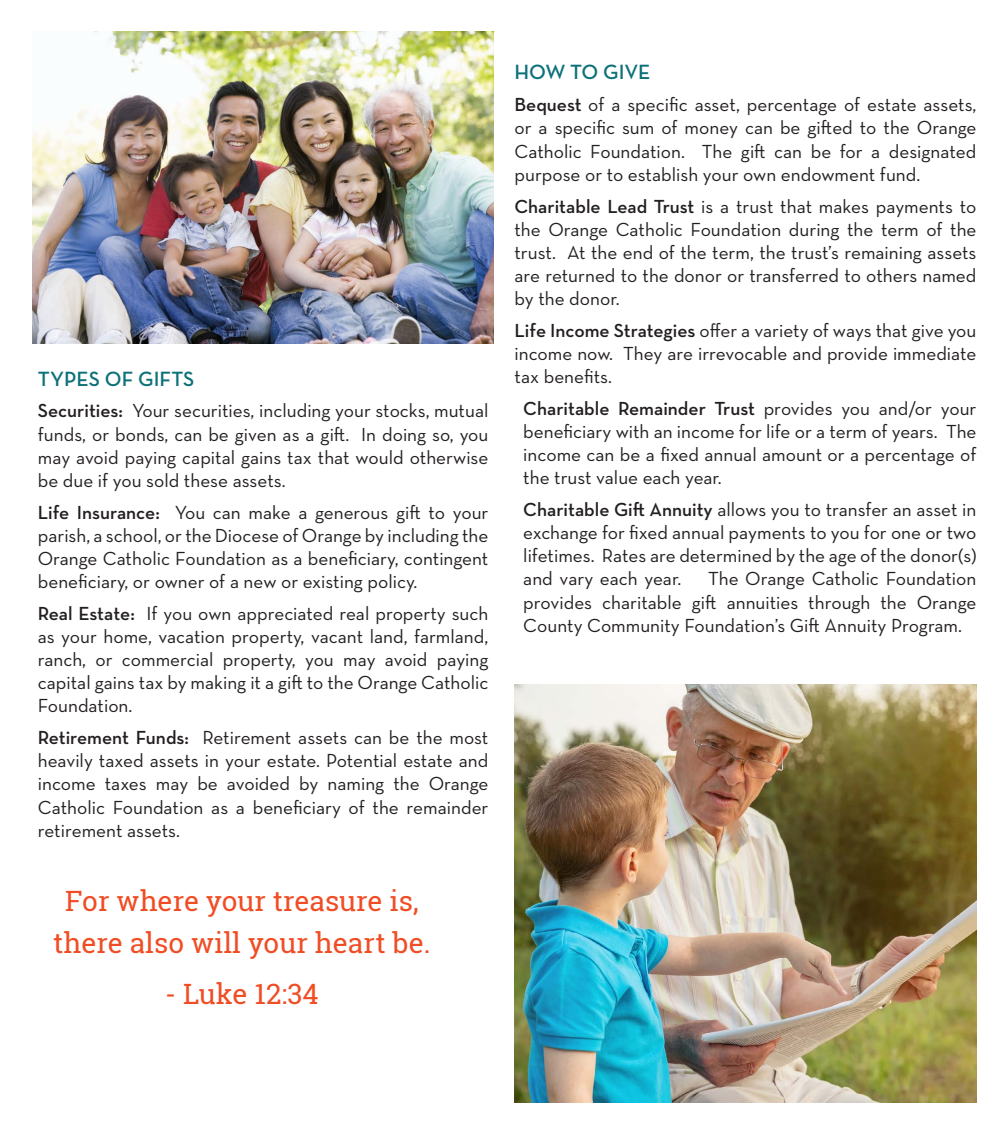
<style>
.page{position:relative;width:1008px;height:1134px;background:#fff}
.page>*{position:absolute;margin:0;border:0;box-sizing:border-box;transform-origin:0 0}
.Quotes{font:28px/42px "Roboto Slab";color:#f04d24;text-align:center}
.Large_Headers{font:600 21px "Neutraface Text";color:#0c7178}
.t1{font:19.25px/23.1px "Neutraface Text";color:#231f20;text-align:justify}
.s1{font-weight:600}
</style>
<div class="page">
<img style="left:32px;top:32px;width:462px;height:312px">
<img style="left:514px;top:685px;width:462px;height:417px">
<p class="Large_Headers" style="left:38px;top:365px;width:158px">TYPES OF GIFTS</p>
<p class="t1" style="left:38px;top:399px;width:452px"><span class="s1">Securities:</span> Your securities, including your stocks, mutual funds, or bonds, can be given as a gift. In doing so, you may avoid paying capital gains tax that would otherwise be due if you sold these assets.</p>
<p class="t1" style="left:38px;top:500px;width:452px"><span class="s1">Life Insurance:</span> You can make a generous gift to your parish, a school, or the Diocese of Orange by including the Orange Catholic Foundation as a beneficiary, contingent beneficiary, or owner of a new or existing policy.</p>
<p class="t1" style="left:38px;top:602px;width:452px"><span class="s1">Real Estate:</span> If you own appreciated real property such as your home, vacation property, vacant land, farmland, ranch, or commercial property, you may avoid paying capital gains tax by making it a gift to the Orange Catholic Foundation.</p>
<p class="t1" style="left:38px;top:726px;width:452px"><span class="s1">Retirement Funds:</span> Retirement assets can be the most heavily taxed assets in your estate. Potential estate and income taxes may be avoided by naming the Orange Catholic Foundation as a beneficiary of the remainder retirement assets.</p>
<p class="Quotes" style="left:53px;top:880px;width:379px">For where your treasure is, there also will your heart be.</p>
<p class="Quotes" style="left:165px;top:973px;width:155px">- Luke 12:34</p>
<p class="Large_Headers" style="left:514px;top:59px;width:138px">HOW TO GIVE</p>
<p class="t1" style="left:514px;top:93px;width:464px"><span class="s1">Bequest</span> of a specific asset, percentage of estate assets, or a specific sum of money can be gifted to the Orange Catholic Foundation. The gift can be for a designated purpose or to establish your own endowment fund.</p>
<p class="t1" style="left:514px;top:194px;width:464px"><span class="s1">Charitable Lead Trust</span> is a trust that makes payments to the Orange Catholic Foundation during the term of the trust. At the end of the term, the trust’s remaining assets are returned to the donor or transferred to others named by the donor.</p>
<p class="t1" style="left:514px;top:318px;width:464px"><span class="s1">Life Income Strategies</span> offer a variety of ways that give you income now. They are irrevocable and provide immediate tax benefits.</p>
<p class="t1" style="left:523px;top:397px;width:455px"><span class="s1">Charitable Remainder Trust</span> provides you and/or your beneficiary with an income for life or a term of years. The income can be a fixed annual amount or a percentage of the trust value each year.</p>
<p class="t1" style="left:523px;top:498px;width:455px"><span class="s1">Charitable Gift Annuity</span> allows you to transfer an asset in exchange for fixed annual payments to you for one or two lifetimes. Rates are determined by the age of the donor(s) and vary each year.</p>
<p class="t1" style="left:523px;top:567px;width:455px;text-indent:185px">The Orange Catholic Foundation provides charitable gift annuities through the Orange County Community Foundation’s Gift Annuity Program.</p>
</div>
